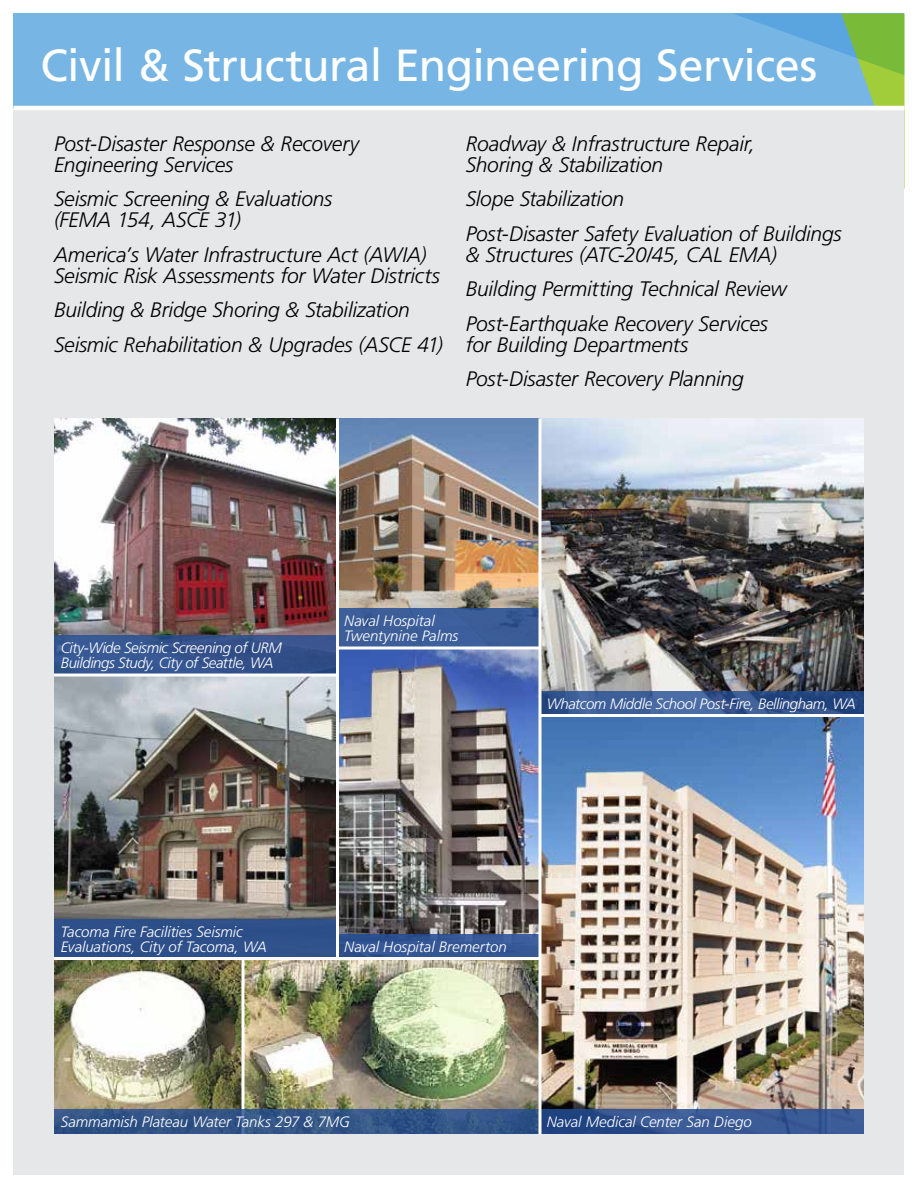
<style>
.page{position:relative;width:918px;height:1188px;background:#fff}
.page>*{position:absolute;margin:0;border:0;box-sizing:border-box;transform-origin:0 0}
.t1{font:45px "Frutiger LT Std";letter-spacing:-.015em;color:#fff}
.t2{font:italic 300 21px/34.5px "Frutiger LT Std";letter-spacing:-.01em;color:#000}
.t3{font:italic 300 15px/15px "Frutiger LT Std";letter-spacing:-.005em;color:#fff}
.t4{font:italic 300 15px/15px "Frutiger LT Std";letter-spacing:-.025em;color:#fff}
</style>
<div class="page">
<div style="left:14px;top:14px;width:890px;height:94px;background:#77b6e4"></div>
<div style="left:14px;top:108px;width:890px;height:1066px;background:#e6e7e8"></div>
<svg style="left:733px;top:14px;width:171px;height:92px"></svg>
<hr style="left:14px;top:106px;width:890px;height:4px;background:#fff">
<img style="left:54px;top:418px;width:810px;height:691px">
<hr style="left:242px;top:958px;width:2px;height:176px;background:#fff">
<div style="left:54px;top:919px;width:284px;height:39px;background:#2e4f8a"></div>
<svg style="left:542px;top:691px;width:322px;height:23px;background:#365690"></svg>
<svg style="left:54px;top:1109px;width:484px;height:25px;background:#325487"></svg>
<div style="left:54px;top:635px;width:284px;height:40px;background:#35558f"></div>
<svg style="left:542px;top:1109px;width:322px;height:25px;background:#335490"></svg>
<div style="left:338px;top:608px;width:202px;height:40px;background:#3c5d98"></div>
<div style="left:338px;top:934px;width:202px;height:24px;background:#345694"></div>
<hr style="left:54px;top:674px;width:284px;height:2px;background:#fff">
<hr style="left:540px;top:714px;width:324px;height:3px;background:#fff">
<svg style="left:339px;top:646px;width:199px;height:4px"></svg>
<hr style="left:54px;top:957px;width:486px;height:3px;background:#fff">
<hr style="left:336px;top:418px;width:3px;height:540px;background:#fff">
<svg style="left:538px;top:418px;width:4px;height:716px;background:#dfe1e5"></svg>
<h1 class="t1" style="left:40px;top:39px;width:778px">Civil &amp; Structural Engineering Services</h1>
<p class="t2" style="left:54px;top:133px;width:307px;line-height:21px">Post-Disaster Response &amp; Recovery<br>Engineering Services</p>
<p class="t2" style="left:54px;top:189px;width:280px;line-height:21px">Seismic Screening &amp; Evaluations (FEMA 154, ASCE 31)</p>
<p class="t2" style="left:54px;top:244px;width:387px;line-height:21px">America’s Water Infrastructure Act (AWIA)<br>Seismic Risk Assessments for Water Districts</p>
<p class="t2" style="left:54px;top:293px;width:391px">Building &amp; Bridge Shoring &amp; Stabilization<br>Seismic Rehabilitation &amp; Upgrades (ASCE 41)</p>
<p class="t2" style="left:466px;top:133px;width:291px;line-height:21px">Roadway &amp; Infrastructure Repair,<br>Shoring &amp; Stabilization</p>
<p class="t2" style="left:466px;top:182px;width:377px">Slope Stabilization<br>Post-Disaster Safety Evaluation of Buildings</p>
<p class="t2" style="left:466px;top:238px;width:323px">&amp; Structures (ATC-20/45, CAL EMA)<br>Building Permitting Technical Review<br>Post-Earthquake Recovery Services</p>
<p class="t2" style="left:466px;top:328px;width:280px">for Building Departments<br>Post-Disaster Recovery Planning</p>
<p class="t4" style="left:61px;top:641px;width:223px">City-Wide Seismic Screening of URM<br>Buildings Study, City of Seattle, WA</p>
<p class="t3" style="left:344px;top:614px;width:116px">Naval Hospital<br>Twentynine Palms</p>
<p class="t4" style="left:547px;top:696px;width:311px">Whatcom Middle School Post-Fire, Bellingham, WA</p>
<p class="t3" style="left:61px;top:924px;width:208px">Tacoma Fire Facilities Seismic<br>Evaluations, City of Tacoma, WA</p>
<p class="t3" style="left:344px;top:939px;width:164px">Naval Hospital Bremerton</p>
<p class="t3" style="left:61px;top:1115px;width:291px">Sammamish Plateau Water Tanks 297 &amp; 7MG</p>
<p class="t3" style="left:547px;top:1115px;width:207px">Naval Medical Center San Diego</p>
</div>
